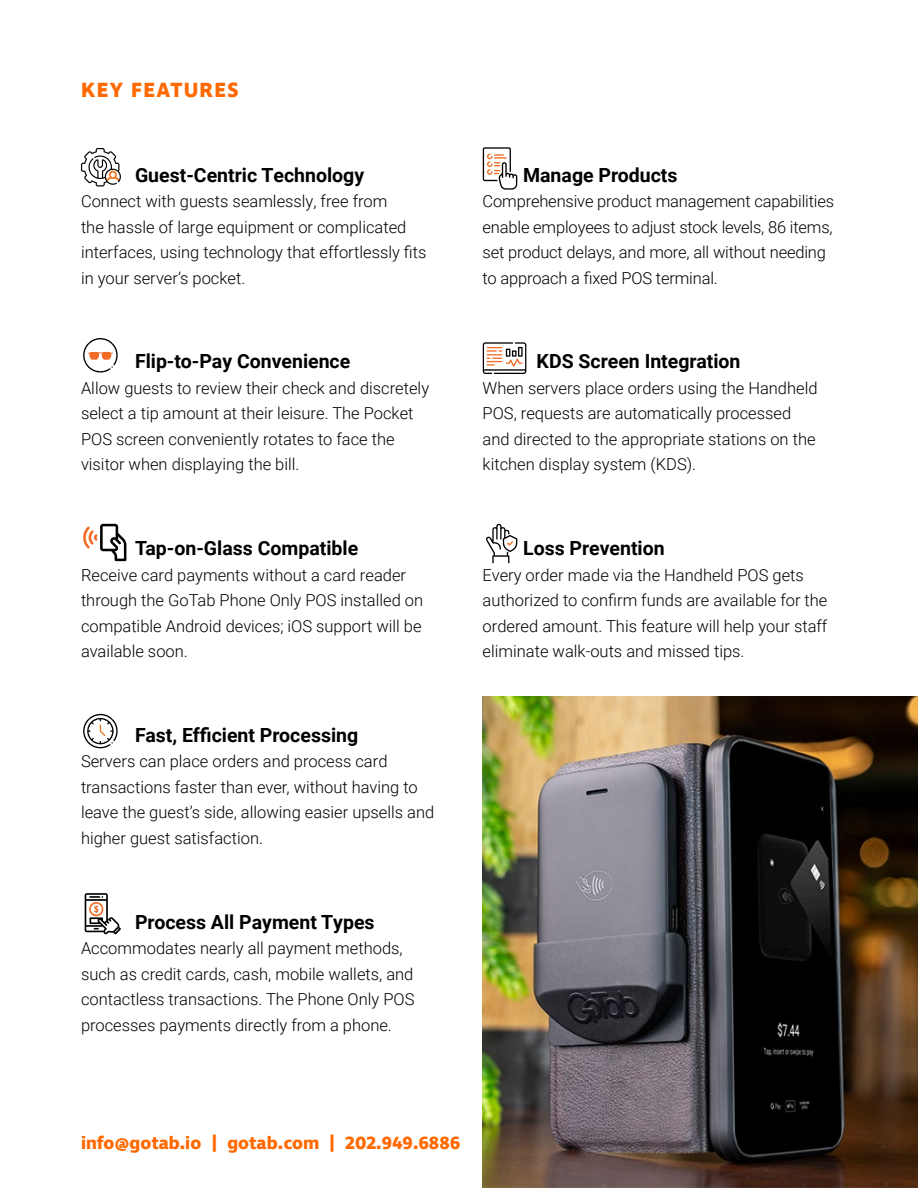
<style>
.page{position:relative;width:918px;height:1188px;background:#fff}
.page>*{position:absolute;margin:0;border:0;box-sizing:border-box;transform-origin:0 0}
.t1{font:700 21px "Ingra";letter-spacing:.06em;color:#ff6900}
.t2{font:700 19.5px "Roboto";color:#000}
.t3{font:700 18px "Ingra";color:#ff6900}
.t4{font:300 16.5px/25.5px "Roboto";color:#000}
</style>
<div class="page">
<svg style="left:483px;top:342px;width:43px;height:32px"></svg>
<svg style="left:486px;top:524px;width:31px;height:39px"></svg>
<svg style="left:85px;top:893px;width:36px;height:42px"></svg>
<svg style="left:83px;top:714px;width:35px;height:35px"></svg>
<img style="left:483px;top:697px;width:435px;height:491px">
<svg style="left:83px;top:524px;width:43px;height:37px"></svg>
<svg style="left:83px;top:338px;width:35px;height:35px"></svg>
<svg style="left:81px;top:148px;width:40px;height:39px"></svg>
<svg style="left:483px;top:147px;width:34px;height:43px"></svg>
<p class="t1" style="left:81px;top:77px;width:159px">KEY FEATURES</p>
<p class="t2" style="left:135px;top:161px;width:231px">Guest-Centric Technology</p>
<p class="t4" style="left:81px;top:188px;width:347px">Connect with guests seamlessly, free from<br>the hassle of large equipment or complicated interfaces, using technology that effortlessly fits in your server’s pocket.</p>
<p class="t2" style="left:135px;top:348px;width:217px">Flip-to-Pay Convenience</p>
<p class="t4" style="left:81px;top:375px;width:350px">Allow guests to review their check and discretely select a tip amount at their leisure. The Pocket POS screen conveniently rotates to face the visitor when displaying the bill.</p>
<p class="t2" style="left:135px;top:535px;width:225px">Tap-on-Glass Compatible</p>
<p class="t4" style="left:81px;top:561px;width:344px">Receive card payments without a card reader through the GoTab Phone Only POS installed on compatible Android devices; iOS support will be available soon.</p>
<p class="t2" style="left:135px;top:721px;width:225px">Fast, Efficient Processing</p>
<p class="t4" style="left:81px;top:748px;width:355px">Servers can place orders and process card transactions faster than ever, without having to leave the guest’s side, allowing easier upsells and higher guest satisfaction.</p>
<p class="t2" style="left:135px;top:908px;width:241px">Process All Payment Types</p>
<p class="t4" style="left:81px;top:935px;width:335px">Accommodates nearly all payment methods, such as credit cards, cash, mobile wallets, and contactless transactions. The Phone Only POS processes payments directly from a phone.</p>
<p class="t2" style="left:523px;top:161px;width:156px">Manage Products</p>
<p class="t4" style="left:483px;top:188px;width:353px">Comprehensive product management capabilities enable employees to adjust stock levels, 86 items, set product delays, and more, all without needing to approach a fixed POS terminal.</p>
<p class="t2" style="left:537px;top:348px;width:205px">KDS Screen Integration</p>
<p class="t4" style="left:483px;top:375px;width:336px">When servers place orders using the Handheld POS, requests are automatically processed and directed to the appropriate stations on the kitchen display system (KDS).</p>
<p class="t2" style="left:523px;top:535px;width:143px">Loss Prevention</p>
<p class="t4" style="left:483px;top:561px;width:346px">Every order made via the Handheld POS gets authorized to confirm funds are available for the ordered amount. This feature will help your staff eliminate walk-outs and missed tips.</p>
<p class="t3" style="left:81px;top:1131px;width:381px">info@gotab.io | gotab.com | 202.949.6886</p>
</div>
